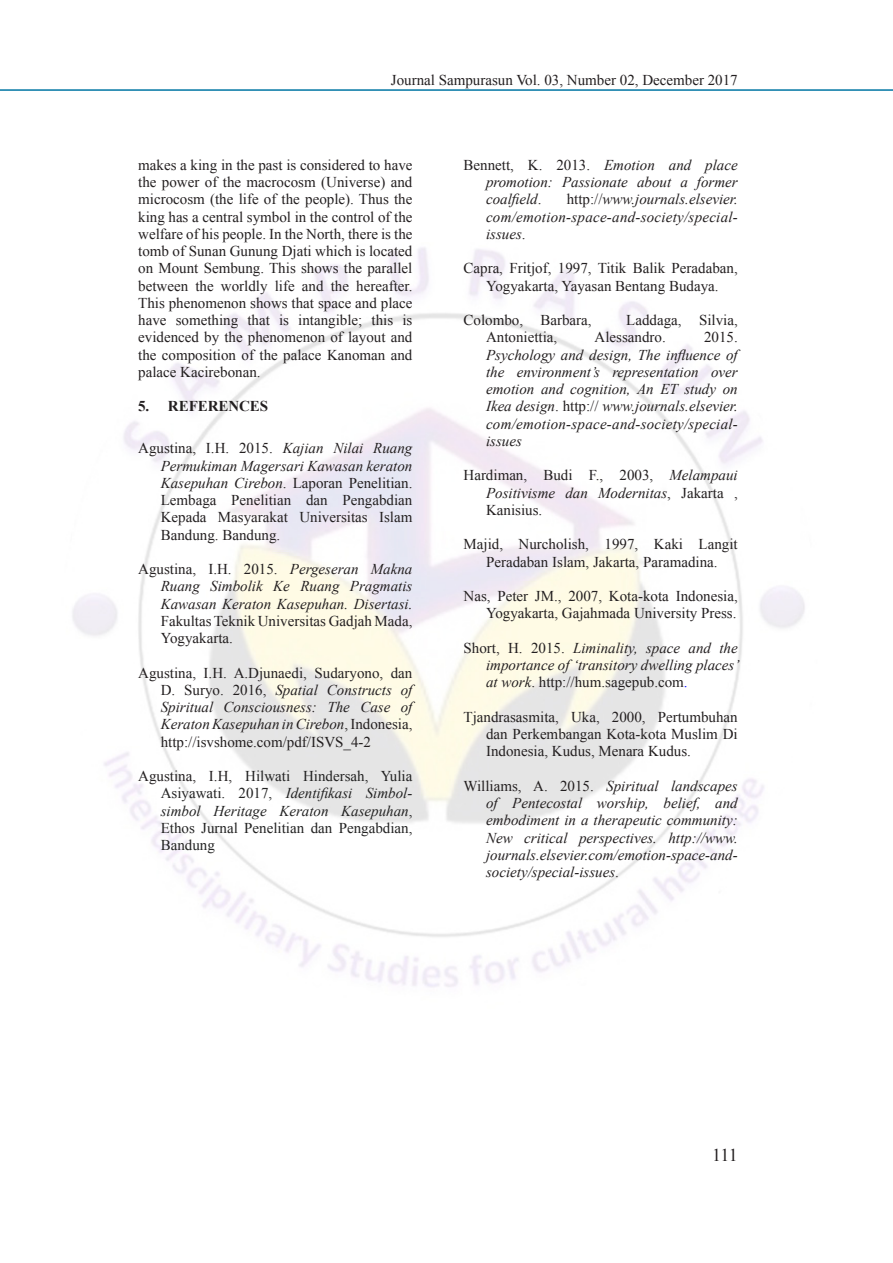
<style>
.page{position:relative;width:893px;height:1263px;background:#fff}
.page>*{position:absolute;margin:0;border:0;box-sizing:border-box;transform-origin:0 0}
.t1{font:18px "Times New Roman";color:#231f20}
.Daftar_Pustaka{font:15px/17.2px "Times New Roman";color:#231f20;text-align:justify}
.Daftar_Pustaka-2{font:italic 15px/17.2px "Times New Roman";color:#231f20;text-align:justify}
.TEXT{font:15px/17.2px "Times New Roman";color:#231f20;text-align:justify}
.Daftar_Pustaka-3{font:15px/17.2px "Times New Roman";color:#222;text-align:justify}
.TEXT-2{font:700 15px "Times New Roman";letter-spacing:-.005em;color:#231f20}
.s1{font-style:italic}
.s2{font-style:normal}
.s3{color:#231f20}
.s4{font-style:normal;color:#00f}
</style>
<div class="page">
<hr style="left:0;top:89px;width:893px;height:2px;background:#0076a3">
<img style="left:72px;top:247px;width:733px;height:741px">
<p class="TEXT" style="left:391px;top:71px;width:348px">Journal Sampurasun Vol. 03, Number 02, December 2017</p>
<p class="TEXT" style="left:138px;top:156px;width:276px">makes a king in the past is considered to have the power of the macrocosm (Universe) and microcosm (the life of the people). Thus the king has a central symbol in the control of the welfare of his people. In the North, there is the tomb of Sunan Gunung Djati which is located on Mount Sembung. This shows the parallel between the worldly life and the hereafter.<br>This phenomenon shows that space and place have something that is intangible; this is evidenced by the phenomenon of layout and the composition of the palace Kanoman and palace Kacirebonan.</p>
<p class="TEXT-2" style="left:138px;top:396px;width:132px">5. REFERENCES</p>
<p class="Daftar_Pustaka" style="left:161px;top:439px;width:253px;text-indent:-22px">Agustina, I.H. 2015. <span class="s1">Kajian Nilai Ruang Permukiman Magersari Kawasan keraton Kasepuhan Cirebon</span>. Laporan Penelitian.<br>Lembaga Penelitian dan Pengabdian Kepada Masyarakat Universitas Islam Bandung. Bandung.</p>
<p class="Daftar_Pustaka-2" style="left:161px;top:560px;width:253px;text-indent:-22px"><span class="s2">Agustina, I.H. 2015.</span> Pergeseran Makna Ruang Simbolik Ke Ruang Pragmatis Kawasan Keraton Kasepuhan. Disertasi.<br><span class="s2">Fakultas Teknik Universitas Gadjah Mada, Yogyakarta.</span></p>
<p class="Daftar_Pustaka" style="left:161px;top:664px;width:253px;text-indent:-22px">Agustina, I.H. A.Djunaedi, Sudaryono, dan D. Suryo. 2016, <span class="s1">Spatial Constructs of Spiritual Consciousness: The Case of Keraton Kasepuhan in Cirebon</span>, Indonesia, http://isvshome.com/pdf/ISVS_4-2</p>
<p class="Daftar_Pustaka-3" style="left:161px;top:767px;width:253px;text-indent:-22px"><span class="s3">Agustina, I.H,</span> Hilwati Hindersah, Yulia Asiyawati. 2017, <span class="s1">Identifikasi Simbol&shy;simbol Heritage Keraton Kasepuhan</span>, Ethos Jurnal Penelitian dan Pengabdian, Bandung</p>
<p class="Daftar_Pustaka-2" style="left:486px;top:156px;width:253px;text-indent:-22px"><span class="s2">Bennett, K. 2013.</span> Emotion and place promotion: Passionate about a former coalfield<span class="s2">.</span></p>
<p class="Daftar_Pustaka-2" style="left:486px;top:190px;width:253px;text-indent:81px"><span class="s2">http://</span>www.journals.elsevier. com/emotion-space-and-society/special&shy;issues<span class="s2">.</span></p>
<p class="Daftar_Pustaka" style="left:463px;top:259px;width:276px;text-align:center">Capra, Fritjof, 1997, Titik Balik Peradaban,<br>Yogyakarta, Yayasan Bentang Budaya.</p>
<p class="Daftar_Pustaka" style="left:463px;top:311px;width:130px">Colombo, Barbara,</p>
<p class="Daftar_Pustaka" style="left:626px;top:311px;width:113px">Laddaga, Silvia,</p>
<p class="Daftar_Pustaka" style="left:486px;top:328px;width:73px">Antoniettia,</p>
<p class="Daftar_Pustaka" style="left:595px;top:328px;width:73px">Alessandro.</p>
<p class="Daftar_Pustaka-2" style="left:486px;top:328px;width:253px;text-indent:218px"><span class="s2">2015.<br></span>Psychology and design, The influence of the environment’s representation over emotion and cognition, An ET study on Ikea design<span class="s2">. http://</span> www.journals.elsevier. com/emotion-space-and-society/special&shy;issues</p>
<p class="Daftar_Pustaka" style="left:486px;top:466px;width:253px;text-indent:-22px">Hardiman, Budi F., 2003, <span class="s1">Melampaui Positivisme dan Modernitas</span>, Jakarta , Kanisius.</p>
<p class="Daftar_Pustaka" style="left:463px;top:535px;width:276px;text-align:center">Majid, Nurcholish, 1997, Kaki Langit<br>Peradaban Islam, Jakarta, Paramadina.</p>
<p class="Daftar_Pustaka" style="left:463px;top:587px;width:276px;text-align:right">Nas, Peter JM., 2007, Kota-kota Indonesia,<br>Yogyakarta, Gajahmada University Press.</p>
<p class="Daftar_Pustaka-2" style="left:486px;top:639px;width:255px;text-indent:-22px"><span class="s2">Short, H. 2015.</span> Liminality, space and the importance of ‘transitory dwelling places’ at work<span class="s2">. http://hum.sagepub.com</span><span class="s4">.</span></p>
<p class="Daftar_Pustaka" style="left:486px;top:708px;width:253px;text-indent:-22px">Tjandrasasmita, Uka, 2000, Pertumbuhan dan Perkembangan Kota-kota Muslim Di Indonesia, Kudus, Menara Kudus.</p>
<p class="Daftar_Pustaka-2" style="left:486px;top:777px;width:253px;text-indent:-22px"><span class="s2">Williams, A. 2015.</span> Spiritual landscapes of Pentecostal worship, belief, and embodiment in a therapeutic community:<br>New critical perspectives. http://www. journals.elsevier.com/emotion-space-and&shy;society/special-issues<span class="s2">.</span></p>
<p class="t1" style="left:712px;top:1142px;width:27px">111</p>
</div>
